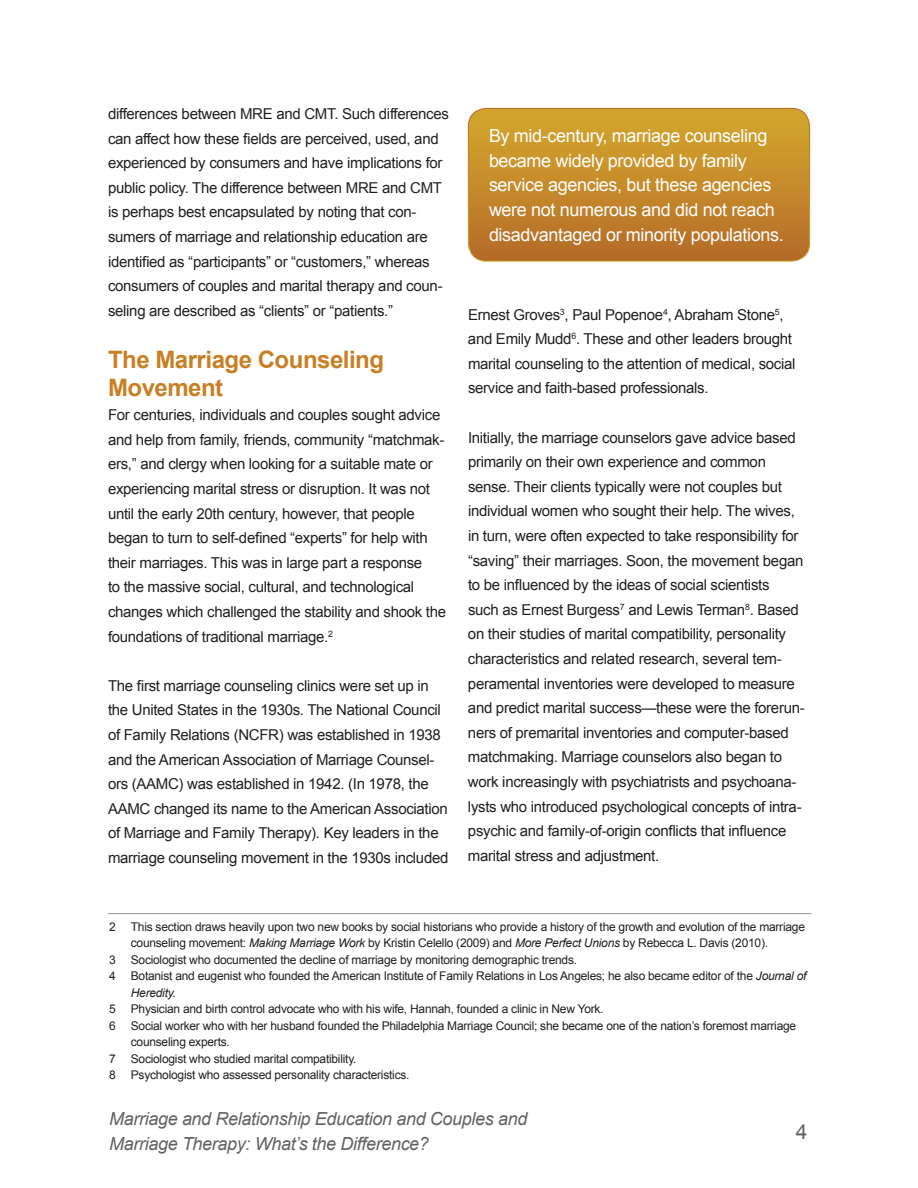
<style>
.page{position:relative;width:918px;height:1188px;background:#fff}
.page>*{position:absolute;margin:0;border:0;box-sizing:border-box;transform-origin:0 0}
.ReBrief_BODY{font:700 24px/27.6px "Arial";letter-spacing:-.02em;color:#c88025}
.t1{font:21px "Arial";color:#636366}
.ReBrief_BODY-2{font:18px/24.6px "Arial";letter-spacing:-.02em;color:#fff}
.t2{font:italic 18px/24.6px "Arial";letter-spacing:-.02em;color:#636366}
.ReBrief_BODY-3{font:15px/24.6px "Arial";letter-spacing:-.02em;color:#231f20}
.ReBrief_BODY-4{font:12px/16.5px "Arial";letter-spacing:-.02em;color:#231f20}
.s1{font-style:italic}
</style>
<div class="page">
<hr style="left:108px;top:913px;width:703px;height:1px;background:#939598">
<svg style="left:468px;top:108px;width:342px;height:153px;background:#c48a2b"></svg>
<div style="left:468px;top:108px;width:342px;height:154px;border:1px solid #fff;border-radius:18px"></div>
<p class="ReBrief_BODY-3" style="left:108px;top:102px;width:343px">differences between MRE and CMT. Such differences can affect how these fields are perceived, used, and experienced by consumers and have implications for public policy. The difference between MRE and CMT is perhaps best encapsulated by noting that con&shy;sumers of marriage and relationship education are identified as “participants” or “customers,” whereas consumers of couples and marital therapy and coun&shy;seling are described as “clients” or “patients.”</p>
<p class="ReBrief_BODY" style="left:108px;top:347px;width:278px">The Marriage Counseling<br>Movement</p>
<p class="ReBrief_BODY-3" style="left:108px;top:403px;width:340px">For centuries, individuals and couples sought advice and help from family, friends, community “matchmak&shy;ers,” and clergy when looking for a suitable mate or experiencing marital stress or disruption. It was not until the early 20th century, however, that people began to turn to self-defined “experts” for help with their marriages. This was in large part a response<br>to the massive social, cultural, and technological changes which challenged the stability and shook the foundations of traditional marriage.<sup>2</sup></p>
<p class="ReBrief_BODY-3" style="left:108px;top:673px;width:342px">The first marriage counseling clinics were set up in the United States in the 1930s. The National Council of Family Relations (NCFR) was established in 1938 and the American Association of Marriage Counsel&shy;ors (AAMC) was established in 1942. (In 1978, the AAMC changed its name to the American Association of Marriage and Family Therapy). Key leaders in the marriage counseling movement in the 1930s included</p>
<p class="ReBrief_BODY-2" style="left:489px;top:124px;width:296px">By mid-century, marriage counseling became widely provided by family service agencies, but these agencies were not numerous and did not reach disadvantaged or minority populations.</p>
<p class="ReBrief_BODY-3" style="left:468px;top:302px;width:329px">Ernest Groves<sup>3</sup>, Paul Popenoe<sup>4</sup>, Abraham Stone<sup>5</sup>, and Emily Mudd<sup>6</sup>. These and other leaders brought marital counseling to the attention of medical, social service and faith-based professionals.</p>
<p class="ReBrief_BODY-3" style="left:468px;top:425px;width:338px">Initially, the marriage counselors gave advice based primarily on their own experience and common sense. Their clients typically were not couples but individual women who sought their help. The wives, in turn, were often expected to take responsibility for “saving” their marriages. Soon, the movement began to be influenced by the ideas of social scientists<br>such as Ernest Burgess<sup>7</sup> and Lewis Terman<sup>8</sup>. Based on their studies of marital compatibility, personality characteristics and related research, several tem&shy;peramental inventories were developed to measure and predict marital success—these were the forerun&shy;ners of premarital inventories and computer-based matchmaking. Marriage counselors also began to work increasingly with psychiatrists and psychoana&shy;lysts who introduced psychological concepts of intra&shy;psychic and family-of-origin conflicts that influence marital stress and adjustment.</p>
<p class="ReBrief_BODY-4" style="left:131px;top:918px;width:676px;text-indent:-22px">2 This section draws heavily upon two new books by social historians who provide a history of the growth and evolution of the marriage counseling movement: <span class="s1">Making Marriage Work</span> by Kristin Celello (2009) and <span class="s1">More Perfect Unions</span> by Rebecca L. Davis (2010).</p>
<p class="ReBrief_BODY-4" style="left:109px;top:951px;width:469px">3 Sociologist who documented the decline of marriage by monitoring demographic trends.</p>
<p class="ReBrief_BODY-4" style="left:131px;top:968px;width:677px;text-indent:-22px">4 Botanist and eugenist who founded the American Institute of Family Relations in Los Angeles; he also became editor of the <span class="s1">Journal of<br>Heredity.</span></p>
<p class="ReBrief_BODY-4" style="left:109px;top:1001px;width:496px">5 Physician and birth control advocate who with his wife, Hannah, founded a clinic in New York.</p>
<p class="ReBrief_BODY-4" style="left:131px;top:1017px;width:667px;text-indent:-22px">6 Social worker who with her husband founded the Philadelphia Marriage Council; she became one of the nation’s foremost marriage counseling experts.</p>
<p class="ReBrief_BODY-4" style="left:109px;top:1050px;width:249px">7 Sociologist who studied marital compatibility.</p>
<p class="ReBrief_BODY-4" style="left:109px;top:1067px;width:302px">8 Psychologist who assessed personality characteristics.</p>
<p class="t2" style="left:109px;top:1107px;width:420px">Marriage and Relationship Education and Couples and<br>Marriage Therapy: What’s the Difference?</p>
<h2 class="t1" style="left:796px;top:1117px;width:13px">4</h2>
</div>
